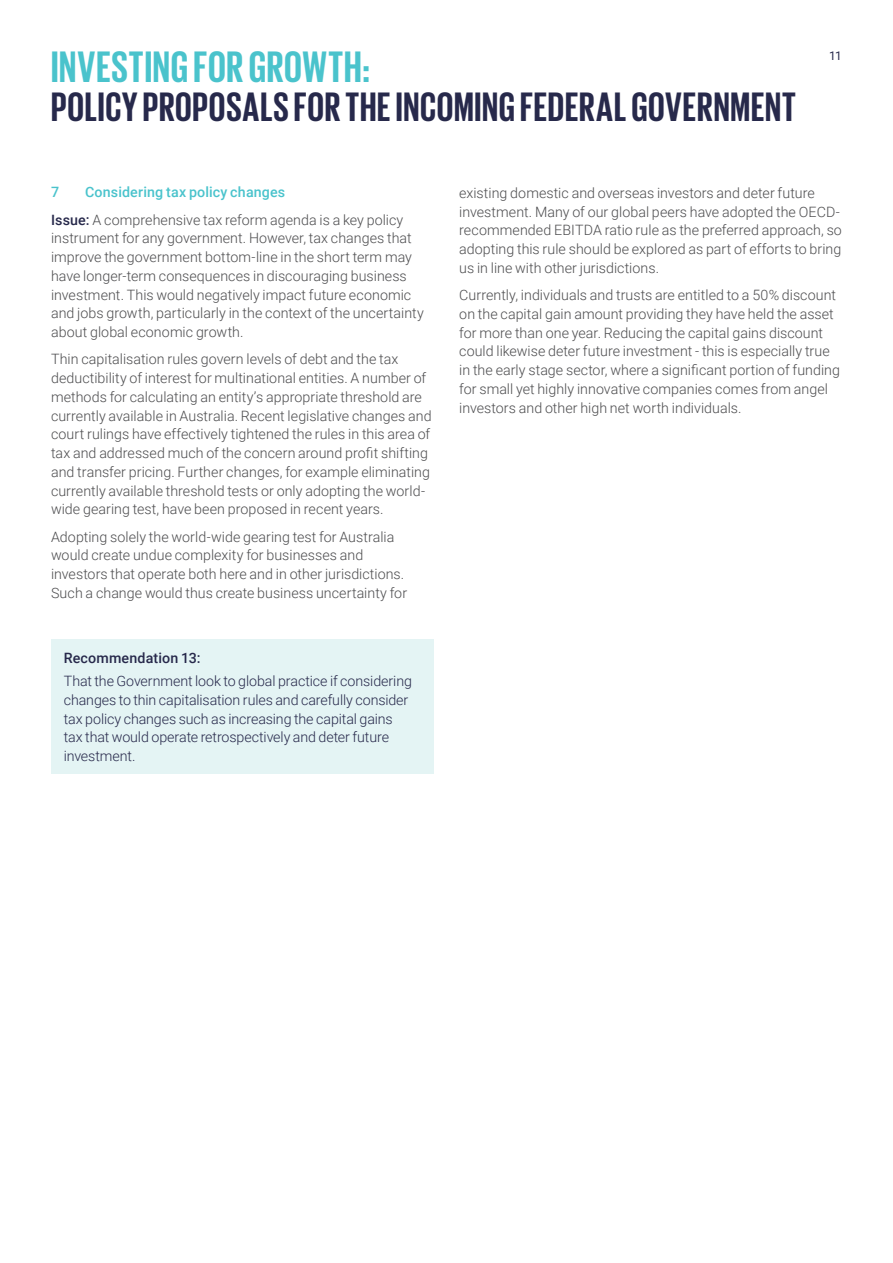
<style>
.page{position:relative;width:893px;height:1263px;background:#fff}
.page>*{position:absolute;margin:0;border:0;box-sizing:border-box;transform-origin:0 0}
.t1{font:700 45px "Giorgio Sans";letter-spacing:.02em;color:#4ac3cc}
.t2{font:700 42px "Giorgio Sans";letter-spacing:.02em;color:#27294b}
.t3{font:300 14.25px/18.8px "Roboto";letter-spacing:.005em;color:#4d4d4f}
.t4{font:300 14.25px/18.8px "Roboto";letter-spacing:-.005em;color:#27294b}
.t5{font:500 14.25px "Roboto";letter-spacing:.01em;color:#27294b}
.t6{font:500 14.25px "Roboto";color:#4ac3cc}
.t7{font:12px "Roboto";color:#27294b}
.s1{font-weight:500;color:#4ac3cc}
.s2{font-weight:500;color:#27294b}
</style>
<div class="page">
<div style="left:51px;top:639px;width:383px;height:135px;background:#e4f4f4"></div>
<h1 class="t1" style="left:51px;top:44px;width:320px">INVESTING FOR GROWTH:</h1>
<h2 class="t2" style="left:51px;top:85px;width:746px">POLICY PROPOSALS FOR THE INCOMING FEDERAL GOVERNMENT</h2>
<p class="t7" style="left:829px;top:47px;width:14px">11</p>
<p class="t3" style="left:51px;top:178px;width:354px;line-height:27.3px;text-indent:34px"><span class="s1">Considering tax policy changes<br></span><span class="s2">Issue:</span> A comprehensive tax reform agenda is a key policy</p>
<p class="t3" style="left:51px;top:228px;width:374px">instrument for any government. However, tax changes that improve the government bottom-line in the short term may have longer-term consequences in discouraging business investment. This would negatively impact future economic and jobs growth, particularly in the context of the uncertainty about global economic growth.</p>
<p class="t3" style="left:51px;top:349px;width:382px">Thin capitalisation rules govern levels of debt and the tax deductibility of interest for multinational entities. A number of methods for calculating an entity’s appropriate threshold are currently available in Australia. Recent legislative changes and court rulings have effectively tightened the rules in this area of tax and addressed much of the concern around profit shifting and transfer pricing. Further changes, for example eliminating currently available threshold tests or only adopting the world&shy;wide gearing test, have been proposed in recent years.</p>
<p class="t3" style="left:51px;top:527px;width:358px">Adopting solely the world-wide gearing test for Australia would create undue complexity for businesses and investors that operate both here and in other jurisdictions.<br>Such a change would thus create business uncertainty for</p>
<p class="t6" style="left:51px;top:182px;width:10px">7</p>
<p class="t5" style="left:64px;top:648px;width:138px">Recommendation 13:</p>
<p class="t4" style="left:64px;top:671px;width:350px">That the Government look to global practice if considering changes to thin capitalisation rules and carefully consider tax policy changes such as increasing the capital gains tax that would operate retrospectively and deter future investment.</p>
<p class="t3" style="left:459px;top:183px;width:384px">existing domestic and overseas investors and deter future investment. Many of our global peers have adopted the OECD&shy;recommended EBITDA ratio rule as the preferred approach, so adopting this rule should be explored as part of efforts to bring us in line with other jurisdictions.</p>
<p class="t3" style="left:459px;top:285px;width:382px">Currently, individuals and trusts are entitled to a 50% discount on the capital gain amount providing they have held the asset for more than one year. Reducing the capital gains discount could likewise deter future investment - this is especially true in the early stage sector, where a significant portion of funding for small yet highly innovative companies comes from angel investors and other high net worth individuals.</p>
</div>
